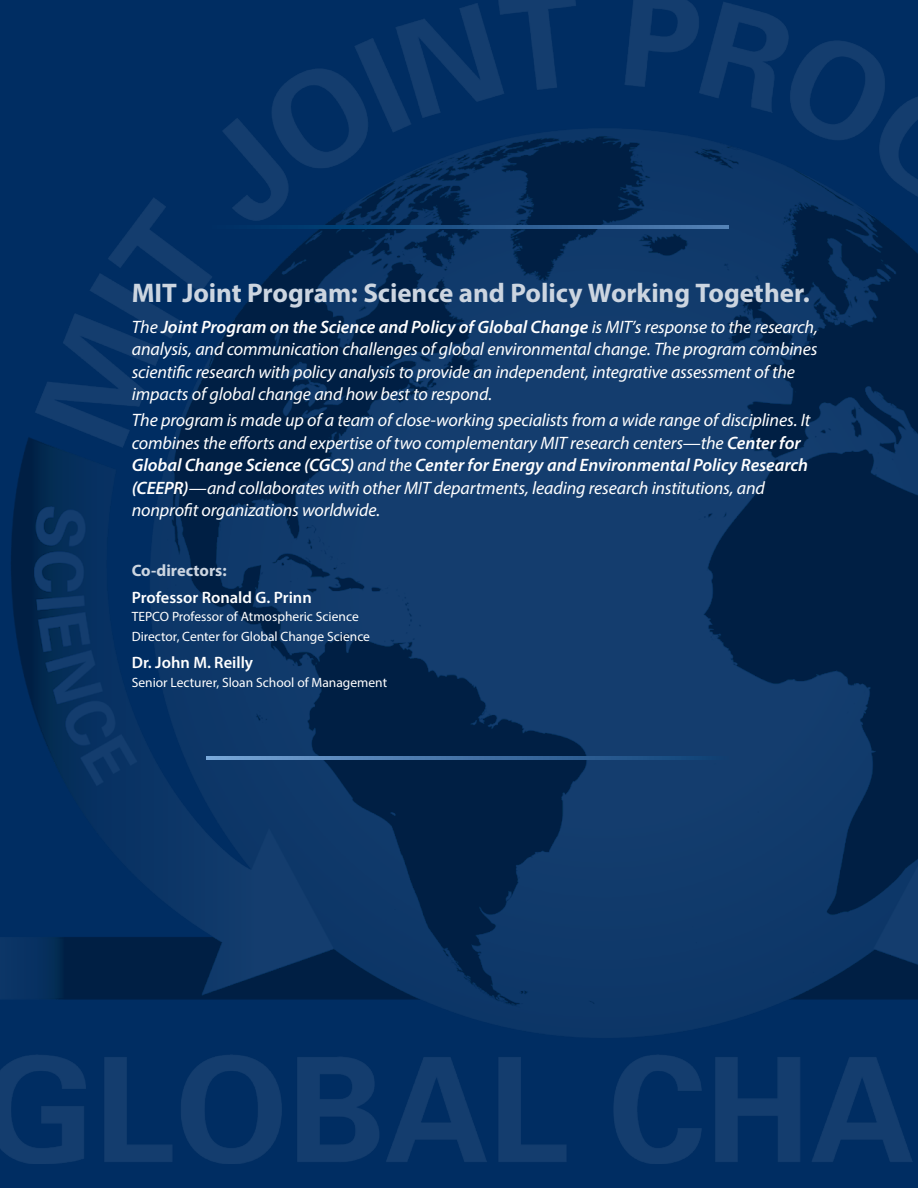
<style>
.page{position:relative;width:918px;height:1188px;background:#002d62}
.page>*{position:absolute;margin:0;border:0;box-sizing:border-box;transform-origin:0 0}
.t1{font:700 27px "Myriad Pro";letter-spacing:-.005em;color:#ccd5e0}
.t2{font:italic 18px/22.5px "Myriad Pro";letter-spacing:-.01em;color:#fff}
.t3{font:600 16.5px "Myriad Pro";color:#fff}
.t4{font:700 16.5px "Myriad Pro";color:#ccd5e0}
.t5{font:13.5px/19.8px "Myriad Pro";color:#fff}
.s1{font-weight:600}
</style>
<div class="page">
<img style="left:0;top:0;width:918px;height:1164px">
<svg style="left:206px;top:225px;width:522px;height:3px"></svg>
<svg style="left:206px;top:756px;width:522px;height:3px;background:#4372a6"></svg>
<h1 class="t1" style="left:132px;top:276px;width:679px">MIT Joint Program: Science and Policy Working Together.</h1>
<p class="t2" style="left:132px;top:315px;width:688px">The <span class="s1">Joint Program on the Science and Policy of Global Change</span> is MIT’s response to the research, analysis, and communication challenges of global environmental change. The program combines scientific research with policy analysis to provide an independent, integrative assessment of the impacts of global change and how best to respond.</p>
<p class="t2" style="left:132px;top:408px;width:680px">The program is made up of a team of close-working specialists from a wide range of disciplines. It combines the efforts and expertise of two complementary MIT research centers—the <span class="s1">Center for Global Change Science (CGCS)</span> and the <span class="s1">Center for Energy and Environmental Policy Research (CEEPR)</span>—and collaborates with other MIT departments, leading research institutions, and nonprofit organizations worldwide.</p>
<p class="t4" style="left:132px;top:560px;width:96px">Co-directors:</p>
<p class="t3" style="left:132px;top:587px;width:182px">Professor Ronald G. Prinn</p>
<p class="t5" style="left:132px;top:607px;width:240px">TEPCO Professor of Atmospheric Science<br>Director, Center for Global Change Science</p>
<p class="t3" style="left:132px;top:652px;width:123px">Dr. John M. Reilly</p>
<p class="t5" style="left:132px;top:672px;width:257px">Senior Lecturer, Sloan School of Management</p>
</div>
